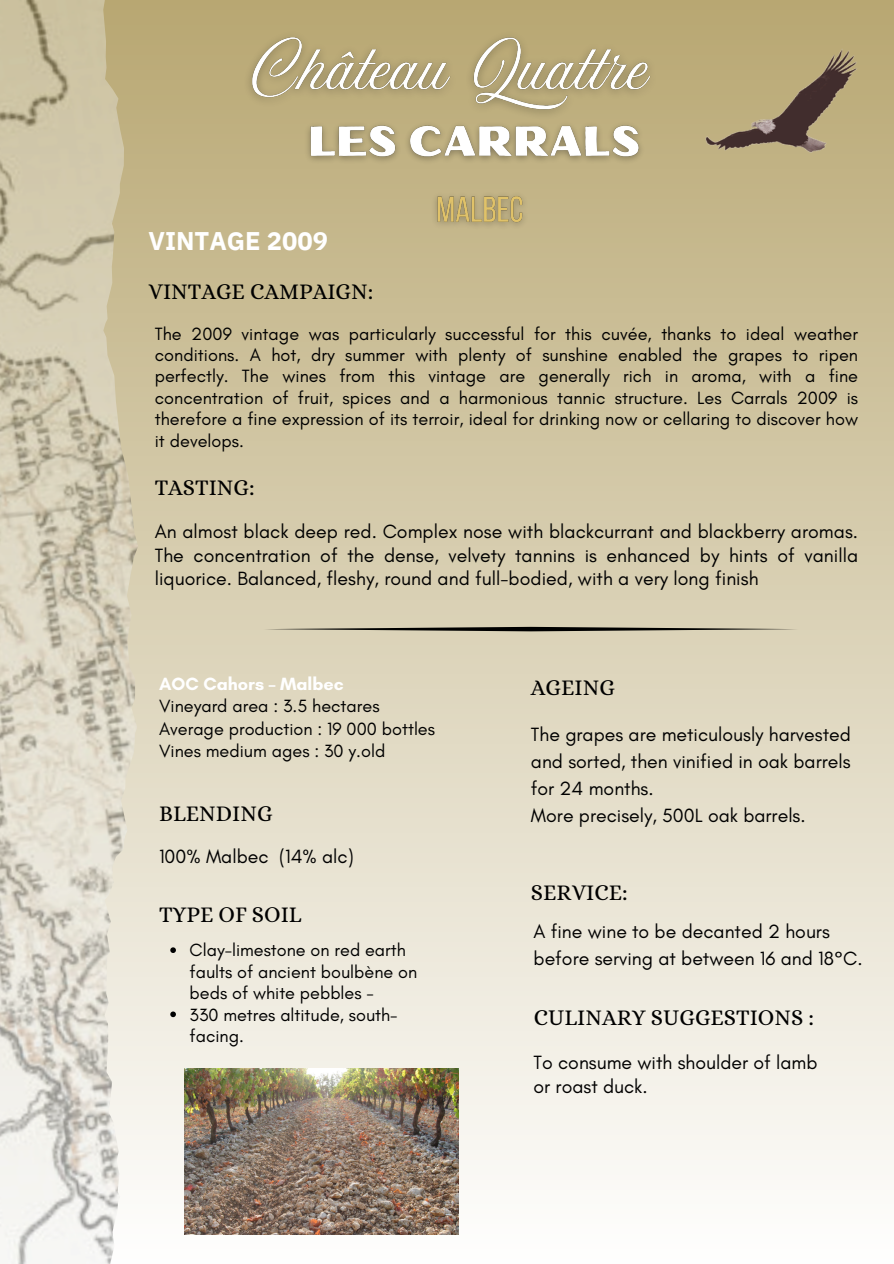
<style>
.page{position:relative;width:894px;height:1264px;background:#fff}
.page>*{position:absolute;margin:0;border:0;box-sizing:border-box;transform-origin:0 0}
.t1{font:700 25.5px "IBM Plex Sans";color:#fff}
.t2{font:22.5px "Alice";color:#000}
.t3{font:19.5px/23.7px "Glacial Indifference";color:#000;text-align:justify}
.t4{font:18px/21.3px "Glacial Indifference";color:#000}
.t5{font:700 18px "Glacial Indifference";color:#fff}
</style>
<div class="page">
<div style="left:0;top:0;width:893px;height:1263px;background:linear-gradient(to bottom,#b8a772,#fefefe)"></div>
<img style="left:703px;top:48px;width:155px;height:107px">
<img style="left:0;top:0;width:138px;height:1263px">
<svg style="left:264px;top:627px;width:533px;height:4px;background:#605d51"></svg>
<svg style="left:170px;top:947px;width:6px;height:6px"></svg>
<svg style="left:170px;top:1011px;width:6px;height:6px"></svg>
<img style="left:299px;top:139px;width:354px;height:96px">
<img style="left:239px;top:24px;width:426px;height:115px">
<img style="left:184px;top:1068px;width:275px;height:166px">
<p class="t1" style="left:148px;top:224px;width:181px">VINTAGE 2009</p>
<p class="t2" style="left:148px;top:279px;width:226px">VINTAGE CAMPAIGN:</p>
<p class="t4" style="left:155px;top:322px;width:704px;text-align:justify">The 2009 vintage was particularly successful for this cuvée, thanks to ideal weather conditions. A hot, dry summer with plenty of sunshine enabled the grapes to ripen perfectly. The wines from this vintage are generally rich in aroma, with a fine concentration of fruit, spices and a harmonious tannic structure. Les Carrals 2009 is therefore a fine expression of its terroir, ideal for drinking now or cellaring to discover how it develops.</p>
<h5 class="t2" style="left:155px;top:474px;width:101px">TASTING:</h5>
<h5 class="t3" style="left:155px;top:519px;width:704px">An almost black deep red. Complex nose with blackcurrant and blackberry aromas.<br>The concentration of the dense, velvety tannins is enhanced by hints of vanilla liquorice. Balanced, fleshy, round and full-bodied, with a very long finish</h5>
<h4 class="t5" style="left:159px;top:672px;width:186px">AOC Cahors – Malbec</h4>
<h5 class="t4" style="left:159px;top:695px;width:222px">Vineyard area : 3.5 hectares</h5>
<p class="t4" style="left:159px;top:717px;width:277px">Average production : 19 000 bottles</p>
<p class="t4" style="left:159px;top:740px;width:228px">Vines medium ages : 30 y.old</p>
<h5 class="t2" style="left:159px;top:800px;width:115px">BLENDING</h5>
<p class="t3" style="left:159px;top:844px;width:196px">100% Malbec (14% alc)</p>
<h5 class="t2" style="left:159px;top:901px;width:144px">TYPE OF SOIL</h5>
<h5 class="t4" style="left:189px;top:939px;width:229px">Clay-limestone on red earth faults of ancient boulbène on beds of white pebbles -</h5>
<p class="t4" style="left:189px;top:1003px;width:209px">330 metres altitude, south&shy;facing.</p>
<p class="t2" style="left:530px;top:674px;width:85px">AGEING</p>
<p class="t3" style="left:530px;top:720px;width:321px;line-height:27px">The grapes are meticulously harvested and sorted, then vinified in oak barrels for 24 months.</p>
<p class="t3" style="left:530px;top:803px;width:276px">More precisely, 500L oak barrels.</p>
<p class="t2" style="left:530px;top:879px;width:98px">SERVICE:</p>
<p class="t3" style="left:533px;top:917px;width:330px;line-height:27px">A fine wine to be decanted 2 hours before serving at between 16 and 18°C.</p>
<p class="t2" style="left:533px;top:1005px;width:281px">CULINARY SUGGESTIONS :</p>
<p class="t3" style="left:533px;top:1050px;width:285px">To consume with shoulder of lamb or roast duck.</p>
</div>
